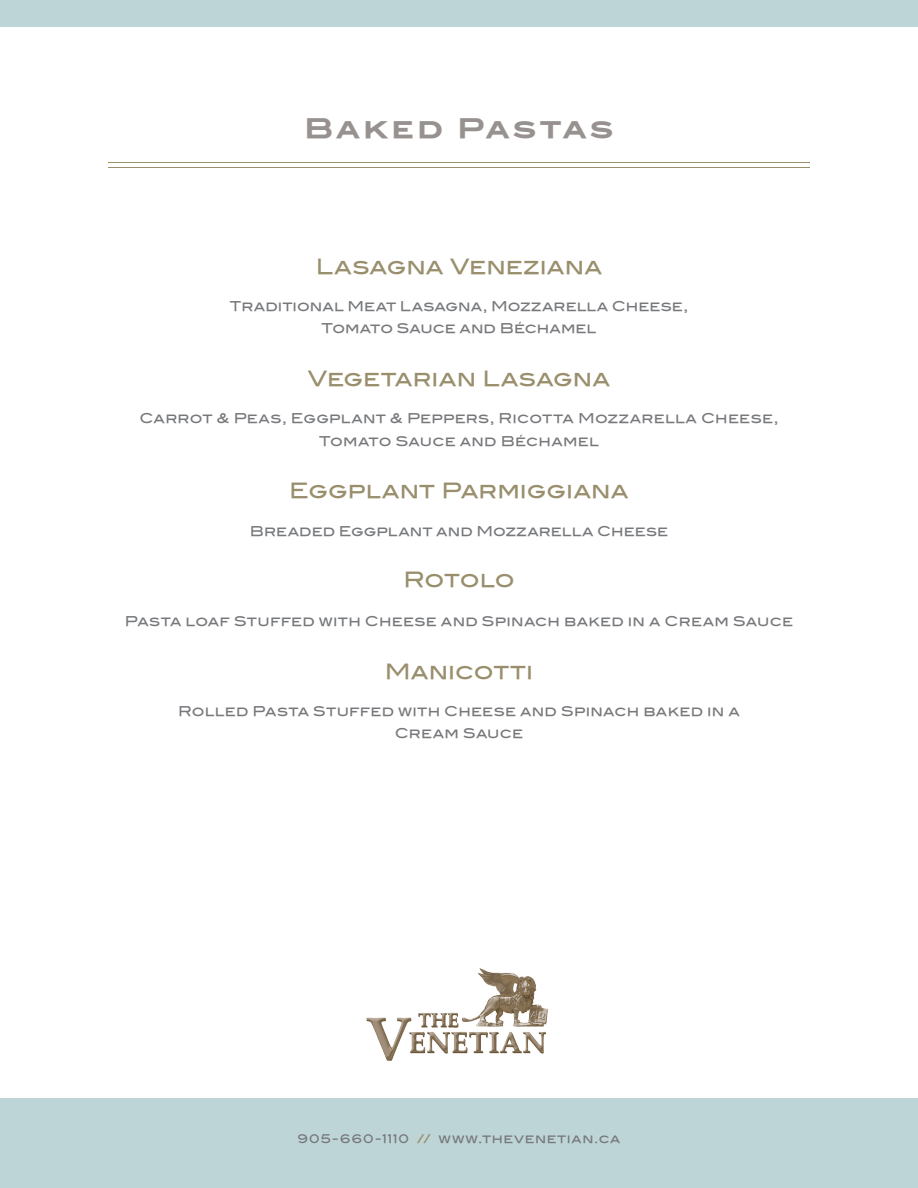
<style>
.page{position:relative;width:918px;height:1188px;background:#fff}
.page>*{position:absolute;margin:0;border:0;box-sizing:border-box;transform-origin:0 0}
.Menu_Title{font:27px "Blair ITCTT Bold";letter-spacing:.11em;color:#979290}
.Item_Title{font:21px "Blair Md ITCTT Medium";color:#998f6d}
.Items{font:13.5px/22.5px "Blair Md ITCTT Medium";letter-spacing:.01em;color:#76787b;text-align:center}
.t1{font:12px "Blair Md ITCTT Medium";letter-spacing:.05em;color:#76787b}
.s1{color:#998f6d}
</style>
<div class="page">
<img style="left:366px;top:968px;width:182px;height:93px">
<div style="left:0;top:1098px;width:918px;height:90px;background:#bed5d7"></div>
<div style="left:0;top:0;width:918px;height:27px;background:#bed5d7"></div>
<hr style="left:108px;top:162px;width:702px;height:1px;background:#998f6d">
<hr style="left:108px;top:167px;width:702px;height:1px;background:#998f6d">
<p class="Menu_Title" style="left:304px;top:112px;width:311px">Baked Pastas</p>
<p class="Item_Title" style="left:316px;top:254px;width:288px">Lasagna Veneziana</p>
<p class="Items" style="left:230px;top:294px;width:460px">Traditional Meat Lasagna, Mozzarella Cheese,</p>
<p class="Items" style="left:322px;top:317px;width:276px">Tomato Sauce and Béchamel</p>
<p class="Item_Title" style="left:308px;top:366px;width:304px">Vegetarian Lasagna</p>
<p class="Items" style="left:139px;top:407px;width:641px">Carrot &amp; Peas, Eggplant &amp; Peppers, Ricotta Mozzarella Cheese,<br>Tomato Sauce and Béchamel</p>
<p class="Item_Title" style="left:289px;top:478px;width:341px">Eggplant Parmiggiana</p>
<p class="Items" style="left:250px;top:519px;width:420px">Breaded Eggplant and Mozzarella Cheese</p>
<p class="Item_Title" style="left:403px;top:567px;width:113px">Rotolo</p>
<p class="Items" style="left:125px;top:609px;width:670px">Pasta loaf Stuffed with Cheese and Spinach baked in a Cream Sauce</p>
<p class="Item_Title" style="left:385px;top:659px;width:150px">Manicotti</p>
<p class="Items" style="left:178px;top:699px;width:563px">Rolled Pasta Stuffed with Cheese and Spinach baked in a<br>Cream Sauce</p>
<p class="t1" style="left:298px;top:1131px;width:324px">905-660-1110 <span class="s1">//</span> www.thevenetian.ca</p>
</div>
